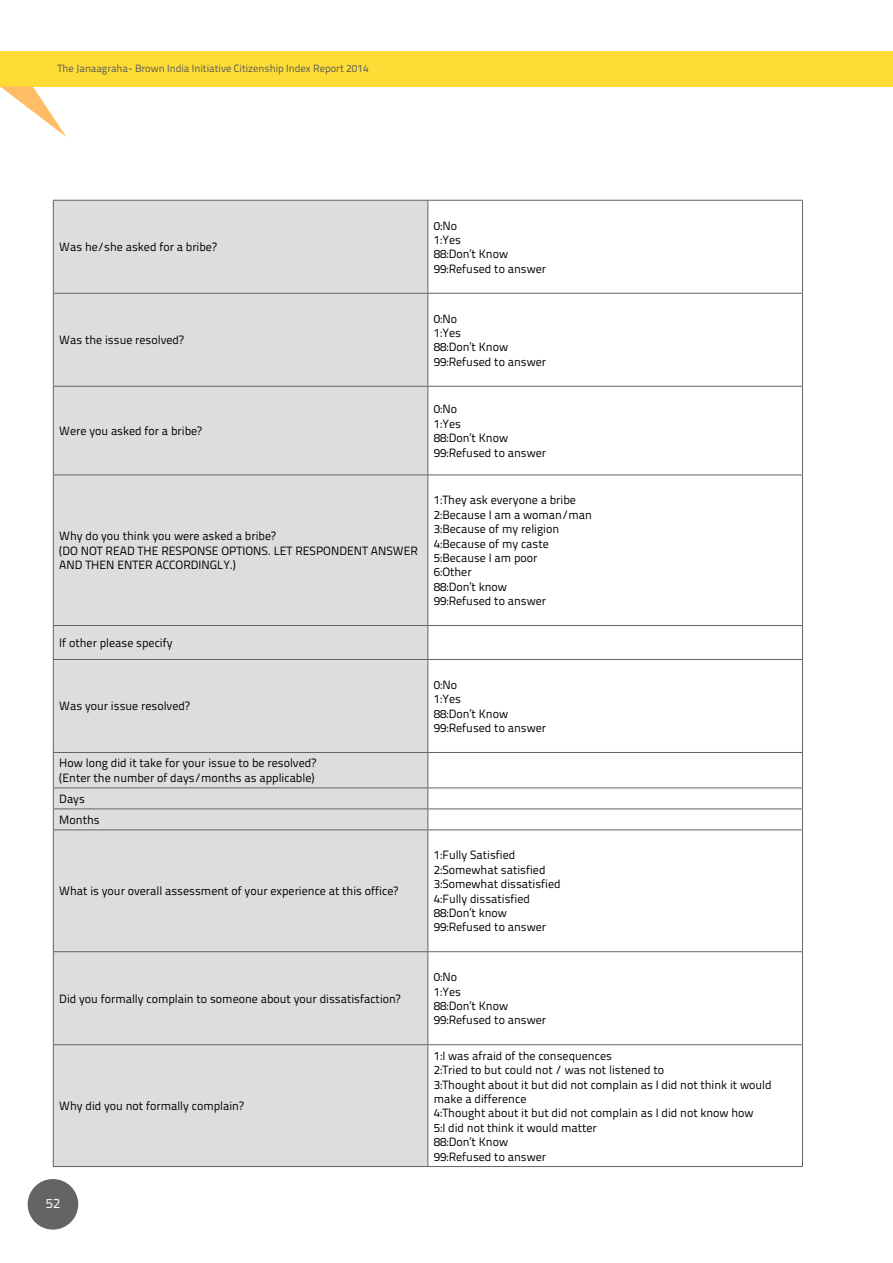
<style>
.page{position:relative;width:893px;height:1263px;background:#fff}
.page>*{position:absolute;margin:0;border:0;box-sizing:border-box;transform-origin:0 0}
.t1{font:13.5px "Titillium Text 22 L";color:#fff}
.t2{font:12px/14.4px "Titillium Text 22 L";color:#000}
.t3{font:10.5px "Titillium Text 22 L";color:#58595b}
</style>
<div class="page">
<div style="left:28px;top:1179px;width:50px;height:50px;background:#636466;border-radius:50%"></div>
<div style="left:0;top:51px;width:893px;height:35px;background:#fddc35"></div>
<svg style="left:0;top:86px;width:66px;height:51px"></svg>
<div style="left:54px;top:201px;width:373px;height:965px;background:#dcddde"></div>
<hr style="left:53px;top:200px;width:375px;height:1px;background:#636466">
<hr style="left:53px;top:201px;width:1px;height:92px;background:#636466">
<hr style="left:427px;top:201px;width:1px;height:92px;background:#636466">
<hr style="left:53px;top:293px;width:375px;height:1px;background:#636466">
<hr style="left:53px;top:294px;width:1px;height:92px;background:#636466">
<hr style="left:427px;top:294px;width:1px;height:92px;background:#636466">
<hr style="left:53px;top:386px;width:375px;height:1px;background:#636466">
<hr style="left:53px;top:387px;width:1px;height:87px;background:#636466">
<hr style="left:427px;top:387px;width:1px;height:87px;background:#636466">
<hr style="left:53px;top:474px;width:375px;height:1px;background:#636466">
<hr style="left:53px;top:475px;width:1px;height:150px;background:#636466">
<hr style="left:427px;top:475px;width:1px;height:150px;background:#636466">
<hr style="left:53px;top:625px;width:375px;height:1px;background:#636466">
<hr style="left:53px;top:626px;width:1px;height:33px;background:#636466">
<hr style="left:427px;top:626px;width:1px;height:33px;background:#636466">
<hr style="left:53px;top:659px;width:375px;height:1px;background:#636466">
<hr style="left:53px;top:660px;width:1px;height:92px;background:#636466">
<hr style="left:427px;top:660px;width:1px;height:92px;background:#636466">
<hr style="left:53px;top:752px;width:375px;height:1px;background:#636466">
<hr style="left:53px;top:753px;width:1px;height:34px;background:#636466">
<hr style="left:427px;top:753px;width:1px;height:34px;background:#636466">
<hr style="left:53px;top:787px;width:375px;height:1px;background:#636466">
<hr style="left:53px;top:808px;width:375px;height:1px;background:#636466">
<svg style="left:53px;top:788px;width:1px;height:41px"></svg>
<svg style="left:427px;top:788px;width:1px;height:41px"></svg>
<hr style="left:53px;top:829px;width:375px;height:1px;background:#636466">
<hr style="left:53px;top:830px;width:1px;height:121px;background:#636466">
<hr style="left:427px;top:830px;width:1px;height:121px;background:#636466">
<hr style="left:53px;top:951px;width:375px;height:1px;background:#636466">
<hr style="left:53px;top:952px;width:1px;height:92px;background:#636466">
<hr style="left:427px;top:952px;width:1px;height:92px;background:#636466">
<hr style="left:53px;top:1044px;width:375px;height:1px;background:#636466">
<hr style="left:53px;top:1045px;width:1px;height:121px;background:#636466">
<hr style="left:427px;top:1045px;width:1px;height:121px;background:#636466">
<hr style="left:53px;top:1166px;width:375px;height:1px;background:#636466">
<hr style="left:428px;top:200px;width:375px;height:1px;background:#636466">
<hr style="left:802px;top:201px;width:1px;height:92px;background:#636466">
<hr style="left:428px;top:293px;width:375px;height:1px;background:#636466">
<hr style="left:802px;top:294px;width:1px;height:92px;background:#636466">
<hr style="left:428px;top:386px;width:375px;height:1px;background:#636466">
<hr style="left:802px;top:387px;width:1px;height:87px;background:#636466">
<hr style="left:428px;top:474px;width:375px;height:1px;background:#636466">
<hr style="left:802px;top:475px;width:1px;height:150px;background:#636466">
<hr style="left:428px;top:625px;width:375px;height:1px;background:#636466">
<hr style="left:802px;top:626px;width:1px;height:33px;background:#636466">
<hr style="left:428px;top:659px;width:375px;height:1px;background:#636466">
<hr style="left:802px;top:660px;width:1px;height:92px;background:#636466">
<hr style="left:428px;top:752px;width:375px;height:1px;background:#636466">
<hr style="left:802px;top:753px;width:1px;height:34px;background:#636466">
<hr style="left:428px;top:787px;width:375px;height:1px;background:#636466">
<hr style="left:428px;top:808px;width:375px;height:1px;background:#636466">
<svg style="left:802px;top:788px;width:1px;height:41px"></svg>
<hr style="left:428px;top:829px;width:375px;height:1px;background:#636466">
<hr style="left:802px;top:830px;width:1px;height:121px;background:#636466">
<hr style="left:428px;top:951px;width:375px;height:1px;background:#636466">
<hr style="left:802px;top:952px;width:1px;height:92px;background:#636466">
<hr style="left:428px;top:1044px;width:375px;height:1px;background:#636466">
<hr style="left:802px;top:1045px;width:1px;height:121px;background:#636466">
<hr style="left:428px;top:1166px;width:375px;height:1px;background:#636466">
<p class="t3" style="left:57px;top:61px;width:313px">The Janaagraha- Brown India Initiative Citizenship Index Report 2014</p>
<p class="t2" style="left:59px;top:239px;width:159px">Was he/she asked for a bribe?</p>
<p class="t2" style="left:59px;top:332px;width:126px">Was the issue resolved?</p>
<p class="t2" style="left:59px;top:423px;width:144px">Were you asked for a bribe?</p>
<p class="t2" style="left:59px;top:528px;width:360px">Why do you think you were asked a bribe?<br>(DO NOT READ THE RESPONSE OPTIONS. LET RESPONDENT ANSWER<br>AND THEN ENTER ACCORDINGLY.)</p>
<p class="t2" style="left:59px;top:635px;width:115px">If other please specify</p>
<p class="t2" style="left:59px;top:698px;width:132px">Was your issue resolved?</p>
<p class="t2" style="left:59px;top:755px;width:258px">How long did it take for your issue to be resolved? (Enter the number of days/months as applicable)</p>
<p class="t2" style="left:59px;top:787px;width:42px;line-height:21px">Days<br>Months</p>
<p class="t2" style="left:59px;top:883px;width:340px">What is your overall assessment of your experience at this office?</p>
<p class="t2" style="left:59px;top:991px;width:343px">Did you formally complain to someone about your dissatisfaction?</p>
<p class="t2" style="left:59px;top:1098px;width:186px">Why did you not formally complain?</p>
<p class="t1" style="left:46px;top:1193px;width:16px">52</p>
<p class="t2" style="left:434px;top:218px;width:114px">0:No<br>1:Yes<br>88:Don’t Know<br>99:Refused to answer</p>
<p class="t2" style="left:434px;top:311px;width:114px">0:No<br>1:Yes<br>88:Don’t Know<br>99:Refused to answer</p>
<p class="t2" style="left:434px;top:401px;width:114px">0:No<br>1:Yes<br>88:Don’t Know<br>99:Refused to answer</p>
<p class="t2" style="left:434px;top:492px;width:159px">1:They ask everyone a bribe<br>2:Because I am a woman/man<br>3:Because of my religion<br>4:Because of my caste<br>5:Because I am poor<br>6:Other<br>88:Don’t know<br>99:Refused to answer</p>
<p class="t2" style="left:434px;top:677px;width:114px">0:No<br>1:Yes<br>88:Don’t Know<br>99:Refused to answer</p>
<p class="t2" style="left:434px;top:847px;width:128px">1:Fully Satisfied<br>2:Somewhat satisfied<br>3:Somewhat dissatisfied<br>4:Fully dissatisfied<br>88:Don’t know<br>99:Refused to answer</p>
<p class="t2" style="left:434px;top:969px;width:114px">0:No<br>1:Yes<br>88:Don’t Know<br>99:Refused to answer</p>
<p class="t2" style="left:434px;top:1048px;width:339px">1:I was afraid of the consequences<br>2:Tried to but could not / was not listened to<br>3:Thought about it but did not complain as I did not think it would make a difference<br>4:Thought about it but did not complain as I did not know how<br>5:I did not think it would matter<br>88:Don’t Know<br>99:Refused to answer</p>
</div>
